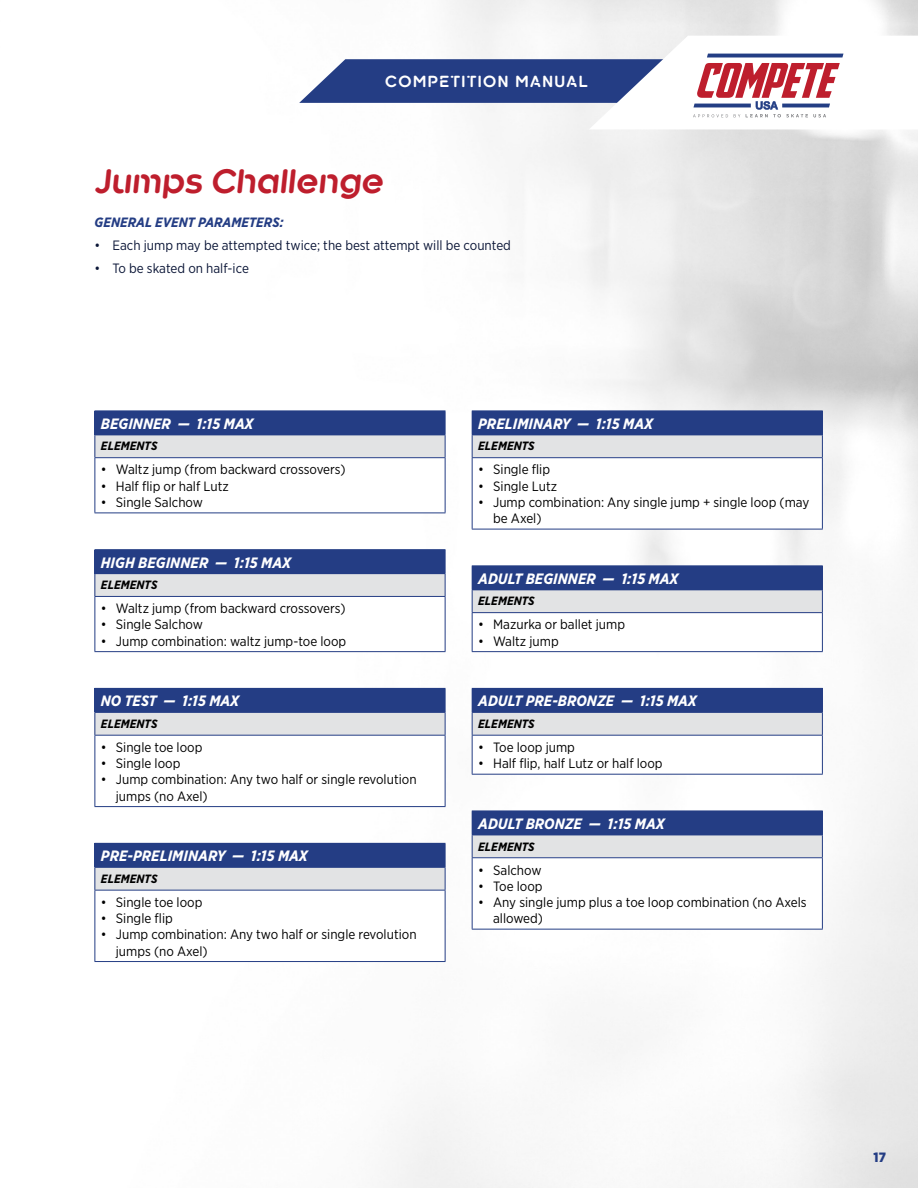
<style>
.page{position:relative;width:918px;height:1188px;background:#fff}
.page>*{position:absolute;margin:0;border:0;box-sizing:border-box;transform-origin:0 0}
.t1{font:italic 700 31.5px "Kroppen Round";color:#be1e2d}
.t2{font:italic 700 15px "Gotham Narrow";color:#fff}
.t3{font:700 15px "Kroppen Round";letter-spacing:.1em;color:#fff}
.t4{font:13.5px/16.2px "Gotham Narrow";color:#000}
.t5{font:13.5px "Gotham Narrow";color:#0b1637}
.t6{font:italic 700 13.5px "Gotham Narrow";color:#243d84}
.t7{font:900 13.5px "Gotham Narrow";color:#243d84}
.t8{font:italic 700 12px "Gotham Narrow";color:#000}
</style>
<div class="page">
<svg style="left:299px;top:36px;width:545px;height:93px"></svg>
<div style="left:95px;top:411px;width:350px;height:24px;background:#243d84"></div>
<div style="left:95px;top:435px;width:350px;height:23px;background:#e2e3e4"></div>
<hr style="left:94px;top:435px;width:352px;height:1px;background:#243d84">
<svg style="left:94px;top:411px;width:1px;height:46px"></svg>
<svg style="left:445px;top:411px;width:1px;height:46px"></svg>
<hr style="left:94px;top:457px;width:352px;height:1px;background:#243d84">
<hr style="left:94px;top:458px;width:1px;height:55px;background:#243d84">
<hr style="left:445px;top:458px;width:1px;height:55px;background:#243d84">
<hr style="left:94px;top:513px;width:352px;height:1px;background:#243d84">
<div style="left:95px;top:550px;width:350px;height:24px;background:#243d84"></div>
<div style="left:95px;top:574px;width:350px;height:22px;background:#e2e3e4"></div>
<hr style="left:94px;top:549px;width:352px;height:1px;background:#243d84">
<svg style="left:94px;top:550px;width:1px;height:46px"></svg>
<svg style="left:445px;top:550px;width:1px;height:46px"></svg>
<hr style="left:94px;top:596px;width:352px;height:1px;background:#243d84">
<hr style="left:94px;top:597px;width:1px;height:54px;background:#243d84">
<hr style="left:445px;top:597px;width:1px;height:54px;background:#243d84">
<hr style="left:94px;top:651px;width:352px;height:1px;background:#243d84">
<div style="left:95px;top:688px;width:350px;height:24px;background:#243d84"></div>
<div style="left:95px;top:712px;width:350px;height:23px;background:#e2e3e4"></div>
<hr style="left:94px;top:688px;width:352px;height:1px;background:#243d84">
<hr style="left:94px;top:712px;width:352px;height:1px;background:#243d84">
<svg style="left:94px;top:689px;width:1px;height:46px"></svg>
<svg style="left:445px;top:689px;width:1px;height:46px"></svg>
<hr style="left:94px;top:735px;width:352px;height:1px;background:#243d84">
<hr style="left:94px;top:736px;width:1px;height:70px;background:#243d84">
<hr style="left:445px;top:736px;width:1px;height:70px;background:#243d84">
<hr style="left:94px;top:806px;width:352px;height:1px;background:#243d84">
<div style="left:95px;top:843px;width:350px;height:24px;background:#243d84"></div>
<div style="left:95px;top:867px;width:350px;height:23px;background:#e2e3e4"></div>
<hr style="left:94px;top:843px;width:352px;height:1px;background:#243d84">
<hr style="left:94px;top:867px;width:352px;height:1px;background:#243d84">
<svg style="left:94px;top:844px;width:1px;height:46px"></svg>
<svg style="left:445px;top:844px;width:1px;height:46px"></svg>
<hr style="left:94px;top:890px;width:352px;height:1px;background:#243d84">
<hr style="left:94px;top:891px;width:1px;height:70px;background:#243d84">
<hr style="left:445px;top:891px;width:1px;height:70px;background:#243d84">
<hr style="left:94px;top:961px;width:352px;height:1px;background:#243d84">
<div style="left:472px;top:411px;width:350px;height:24px;background:#243d84"></div>
<div style="left:472px;top:435px;width:350px;height:23px;background:#e2e3e4"></div>
<hr style="left:472px;top:435px;width:351px;height:1px;background:#243d84">
<svg style="left:472px;top:435px;width:1px;height:22px"></svg>
<svg style="left:822px;top:411px;width:1px;height:46px"></svg>
<hr style="left:472px;top:457px;width:351px;height:1px;background:#243d84">
<hr style="left:472px;top:458px;width:1px;height:71px;background:#243d84">
<hr style="left:822px;top:458px;width:1px;height:71px;background:#243d84">
<hr style="left:472px;top:529px;width:351px;height:1px;background:#243d84">
<div style="left:472px;top:566px;width:350px;height:24px;background:#243d84"></div>
<div style="left:472px;top:590px;width:350px;height:23px;background:#e2e3e4"></div>
<hr style="left:472px;top:565px;width:351px;height:1px;background:#243d84">
<svg style="left:472px;top:590px;width:1px;height:22px"></svg>
<svg style="left:822px;top:566px;width:1px;height:46px"></svg>
<hr style="left:472px;top:612px;width:351px;height:1px;background:#243d84">
<hr style="left:472px;top:613px;width:1px;height:38px;background:#243d84">
<hr style="left:822px;top:613px;width:1px;height:38px;background:#243d84">
<hr style="left:472px;top:651px;width:351px;height:1px;background:#243d84">
<div style="left:472px;top:688px;width:350px;height:24px;background:#243d84"></div>
<div style="left:472px;top:712px;width:350px;height:23px;background:#e2e3e4"></div>
<hr style="left:472px;top:688px;width:351px;height:1px;background:#243d84">
<hr style="left:472px;top:712px;width:351px;height:1px;background:#243d84">
<svg style="left:472px;top:712px;width:1px;height:23px"></svg>
<svg style="left:822px;top:689px;width:1px;height:46px"></svg>
<hr style="left:472px;top:735px;width:351px;height:1px;background:#243d84">
<hr style="left:472px;top:736px;width:1px;height:38px;background:#243d84">
<hr style="left:822px;top:736px;width:1px;height:38px;background:#243d84">
<hr style="left:472px;top:774px;width:351px;height:1px;background:#243d84">
<div style="left:472px;top:811px;width:350px;height:24px;background:#243d84"></div>
<div style="left:472px;top:835px;width:350px;height:23px;background:#e2e3e4"></div>
<hr style="left:472px;top:835px;width:351px;height:1px;background:#243d84">
<svg style="left:472px;top:835px;width:1px;height:22px"></svg>
<svg style="left:822px;top:811px;width:1px;height:46px"></svg>
<hr style="left:472px;top:857px;width:351px;height:1px;background:#243d84">
<hr style="left:472px;top:858px;width:1px;height:71px;background:#243d84">
<hr style="left:822px;top:858px;width:1px;height:71px;background:#243d84">
<hr style="left:472px;top:929px;width:351px;height:1px;background:#243d84">
<p class="t3" style="left:385px;top:73px;width:204px">COMPETITION MANUAL</p>
<h1 class="t1" style="left:94px;top:163px;width:290px">Jumps Challenge</h1>
<p class="t6" style="left:94px;top:213px;width:191px">GENERAL EVENT PARAMETERS:</p>
<p class="t5" style="left:94px;top:237px;width:418px">• Each jump may be attempted twice; the best attempt will be counted</p>
<p class="t5" style="left:94px;top:260px;width:156px">• To be skated on half-ice</p>
<p class="t2" style="left:101px;top:414px;width:154px">BEGINNER — 1:15 MAX</p>
<p class="t8" style="left:101px;top:439px;width:58px">ELEMENTS</p>
<p class="t4" style="left:101px;top:461px;width:246px">• Waltz jump (from backward crossovers)</p>
<p class="t4" style="left:101px;top:478px;width:130px">• Half flip or half Lutz</p>
<p class="t4" style="left:101px;top:494px;width:104px">• Single Salchow</p>
<p class="t2" style="left:101px;top:553px;width:192px">HIGH BEGINNER — 1:15 MAX</p>
<p class="t8" style="left:101px;top:577px;width:58px">ELEMENTS</p>
<p class="t4" style="left:101px;top:600px;width:246px">• Waltz jump (from backward crossovers)</p>
<p class="t4" style="left:101px;top:616px;width:104px">• Single Salchow</p>
<p class="t4" style="left:101px;top:633px;width:247px">• Jump combination: waltz jump-toe loop</p>
<p class="t2" style="left:101px;top:691px;width:140px">NO TEST — 1:15 MAX</p>
<p class="t8" style="left:101px;top:716px;width:58px">ELEMENTS</p>
<p class="t4" style="left:101px;top:739px;width:103px">• Single toe loop</p>
<p class="t4" style="left:101px;top:755px;width:81px">• Single loop</p>
<p class="t4" style="left:116px;top:771px;width:302px;text-indent:-15px">• Jump combination: Any two half or single revolution jumps (no Axel)</p>
<p class="t2" style="left:101px;top:846px;width:208px">PRE-PRELIMINARY — 1:15 MAX</p>
<p class="t8" style="left:101px;top:871px;width:58px">ELEMENTS</p>
<p class="t4" style="left:101px;top:894px;width:103px">• Single toe loop</p>
<p class="t4" style="left:101px;top:910px;width:73px">• Single flip</p>
<p class="t4" style="left:116px;top:926px;width:302px;text-indent:-15px">• Jump combination: Any two half or single revolution jumps (no Axel)</p>
<p class="t2" style="left:478px;top:414px;width:176px">PRELIMINARY — 1:15 MAX</p>
<p class="t8" style="left:478px;top:439px;width:58px">ELEMENTS</p>
<p class="t4" style="left:478px;top:461px;width:73px">• Single flip</p>
<p class="t4" style="left:478px;top:478px;width:80px">• Single Lutz</p>
<p class="t4" style="left:493px;top:494px;width:318px;text-indent:-15px">• Jump combination: Any single jump + single loop (may be Axel)</p>
<p class="t2" style="left:478px;top:569px;width:202px">ADULT BEGINNER — 1:15 MAX</p>
<p class="t8" style="left:478px;top:594px;width:58px">ELEMENTS</p>
<p class="t4" style="left:478px;top:616px;width:148px">• Mazurka or ballet jump</p>
<p class="t4" style="left:478px;top:633px;width:82px">• Waltz jump</p>
<p class="t2" style="left:478px;top:691px;width:220px">ADULT PRE-BRONZE — 1:15 MAX</p>
<p class="t8" style="left:478px;top:716px;width:58px">ELEMENTS</p>
<p class="t4" style="left:478px;top:739px;width:98px">• Toe loop jump</p>
<p class="t4" style="left:478px;top:755px;width:186px">• Half flip, half Lutz or half loop</p>
<p class="t2" style="left:478px;top:814px;width:188px">ADULT BRONZE — 1:15 MAX</p>
<p class="t8" style="left:478px;top:839px;width:58px">ELEMENTS</p>
<p class="t4" style="left:478px;top:861px;width:65px">• Salchow</p>
<p class="t4" style="left:478px;top:878px;width:66px">• Toe loop</p>
<p class="t4" style="left:493px;top:894px;width:315px;text-indent:-15px">• Any single jump plus a toe loop combination (no Axels allowed)</p>
<p class="t7" style="left:874px;top:1148px;width:14px">17</p>
</div>
